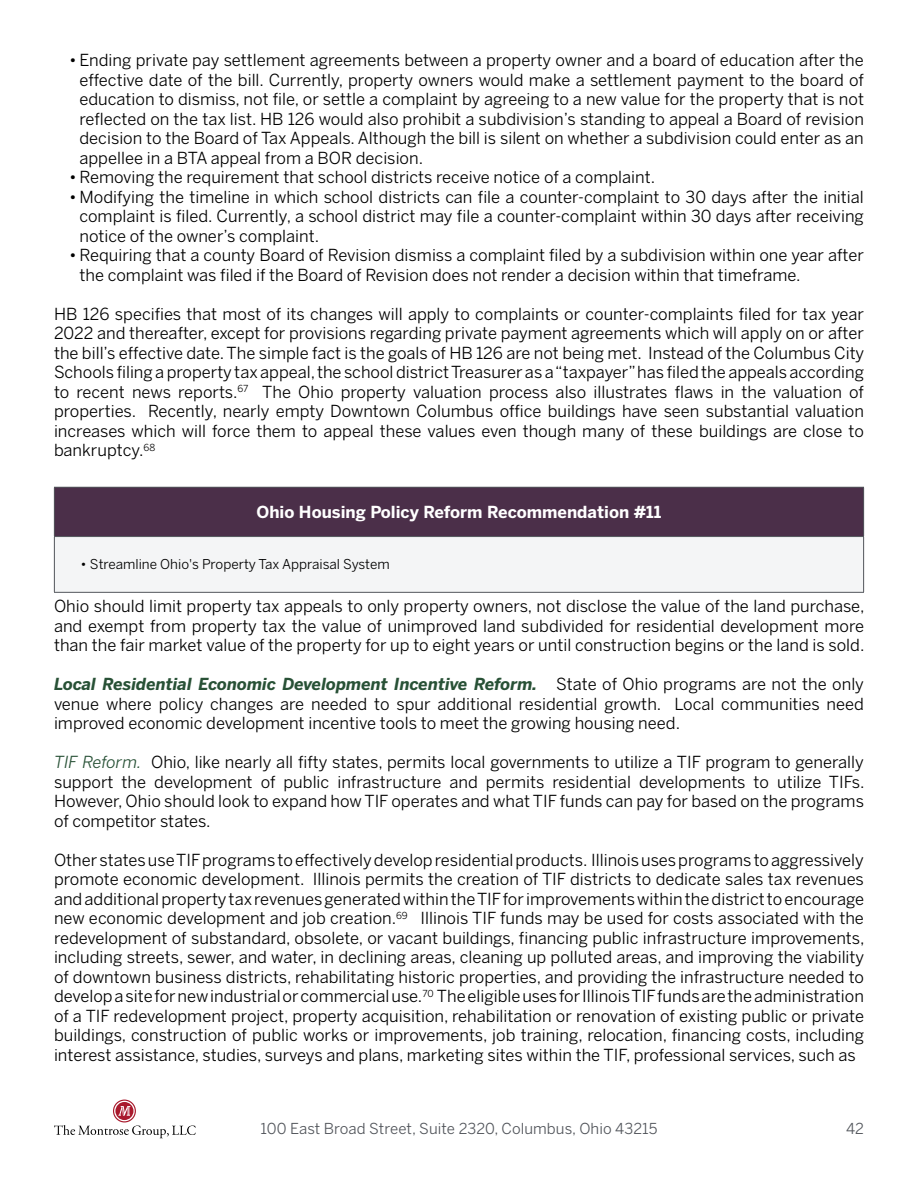
<style>
.page{position:relative;width:918px;height:1188px;background:#fff}
.page>*{position:absolute;margin:0;border:0;box-sizing:border-box;transform-origin:0 0}
.t1{font:16.5px/19.5px "Benton Sans";color:#000;text-align:justify}
.t2{font:700 16.5px "Benton Sans";color:#fff}
.t3{font:15px "Benton Sans";letter-spacing:.005em;color:#52555b}
.t4{font:13.5px "Benton Sans";color:#000}
.s1{font-weight:700;font-style:italic;color:#285136}
.s2{font-style:italic;color:#285136}
</style>
<div class="page">
<svg style="left:54px;top:1125px;width:142px;height:13px"></svg>
<div style="left:115px;top:1102px;width:18px;height:18px;background:#a91a2d;border-radius:50%"></div>
<div style="left:113px;top:1100px;width:23px;height:23px;border:1px solid #a91a2d;border-radius:50%"></div>
<svg style="left:118px;top:1106px;width:12px;height:10px"></svg>
<div style="left:54px;top:487px;width:810px;height:50px;background:#4b2f49"></div>
<div style="left:54px;top:537px;width:810px;height:55px;background:#f4f5f6"></div>
<hr style="left:54px;top:536px;width:810px;height:1px;background:#52555b">
<hr style="left:54px;top:487px;width:810px;height:1px;background:#52555b">
<hr style="left:54px;top:488px;width:1px;height:48px;background:#52555b">
<hr style="left:863px;top:488px;width:1px;height:48px;background:#52555b">
<hr style="left:54px;top:537px;width:1px;height:55px;background:#52555b">
<hr style="left:863px;top:537px;width:1px;height:55px;background:#52555b">
<hr style="left:54px;top:592px;width:810px;height:1px;background:#52555b">
<p class="t1" style="left:79px;top:50px;width:786px;text-indent:-10px">• Ending private pay settlement agreements between a property owner and a board of education after the effective date of the bill. Currently, property owners would make a settlement payment to the board of education to dismiss, not file, or settle a complaint by agreeing to a new value for the property that is not reflected on the tax list. HB 126 would also prohibit a subdivision’s standing to appeal a Board of revision decision to the Board of Tax Appeals. Although the bill is silent on whether a subdivision could enter as an appellee in a BTA appeal from a BOR decision.</p>
<p class="t1" style="left:69px;top:167px;width:588px">• Removing the requirement that school districts receive notice of a complaint.</p>
<p class="t1" style="left:79px;top:187px;width:786px;text-indent:-10px">• Modifying the timeline in which school districts can file a counter-complaint to 30 days after the initial complaint is filed. Currently, a school district may file a counter-complaint within 30 days after receiving notice of the owner’s complaint.</p>
<p class="t1" style="left:79px;top:245px;width:786px;text-indent:-10px">• Requiring that a county Board of Revision dismiss a complaint filed by a subdivision within one year after the complaint was filed if the Board of Revision does not render a decision within that timeframe.</p>
<p class="t1" style="left:54px;top:304px;width:812px">HB 126 specifies that most of its changes will apply to complaints or counter-complaints filed for tax year 2022 and thereafter, except for provisions regarding private payment agreements which will apply on or after the bill’s effective date. The simple fact is the goals of HB 126 are not being met. Instead of the Columbus City Schools filing a property tax appeal, the school district Treasurer as a “taxpayer” has filed the appeals according to recent news reports.<sup>67</sup> The Ohio property valuation process also illustrates flaws in the valuation of properties. Recently, nearly empty Downtown Columbus office buildings have seen substantial valuation increases which will force them to appeal these values even though many of these buildings are close to bankruptcy.<sup>68</sup></p>
<p class="t2" style="left:257px;top:502px;width:406px">Ohio Housing Policy Reform Recommendation #11</p>
<p class="t4" style="left:81px;top:557px;width:311px">• Streamline Ohio's Property Tax Appraisal System</p>
<p class="t1" style="left:54px;top:596px;width:812px">Ohio should limit property tax appeals to only property owners, not disclose the value of the land purchase, and exempt from property tax the value of unimproved land subdivided for residential development more than the fair market value of the property for up to eight years or until construction begins or the land is sold.</p>
<p class="t1" style="left:54px;top:674px;width:812px"><span class="s1">Local Residential Economic Development Incentive Reform.</span> State of Ohio programs are not the only venue where policy changes are needed to spur additional residential growth. Local communities need improved economic development incentive tools to meet the growing housing need.</p>
<p class="t1" style="left:54px;top:752px;width:812px"><span class="s2">TIF Reform.</span> Ohio, like nearly all fifty states, permits local governments to utilize a TIF program to generally support the development of public infrastructure and permits residential developments to utilize TIFs.<br>However, Ohio should look to expand how TIF operates and what TIF funds can pay for based on the programs of competitor states.</p>
<p class="t1" style="left:54px;top:850px;width:812px">Other states use TIF programs to effectively develop residential products. Illinois uses programs to aggressively promote economic development. Illinois permits the creation of TIF districts to dedicate sales tax revenues and additional property tax revenues generated within the TIF for improvements within the district to encourage new economic development and job creation.<sup>69</sup> Illinois TIF funds may be used for costs associated with the redevelopment of substandard, obsolete, or vacant buildings, financing public infrastructure improvements, including streets, sewer, and water, in declining areas, cleaning up polluted areas, and improving the viability of downtown business districts, rehabilitating historic properties, and providing the infrastructure needed to develop a site for new industrial or commercial use.<sup>70</sup> The eligible uses for Illinois TIF funds are the administration of a TIF redevelopment project, property acquisition, rehabilitation or renovation of existing public or private buildings, construction of public works or improvements, job training, relocation, financing costs, including interest assistance, studies, surveys and plans, marketing sites within the TIF, professional services, such as</p>
<p class="t3" style="left:261px;top:1120px;width:399px">100 East Broad Street, Suite 2320, Columbus, Ohio 43215</p>
<p class="t3" style="left:846px;top:1120px;width:19px">42</p>
</div>
